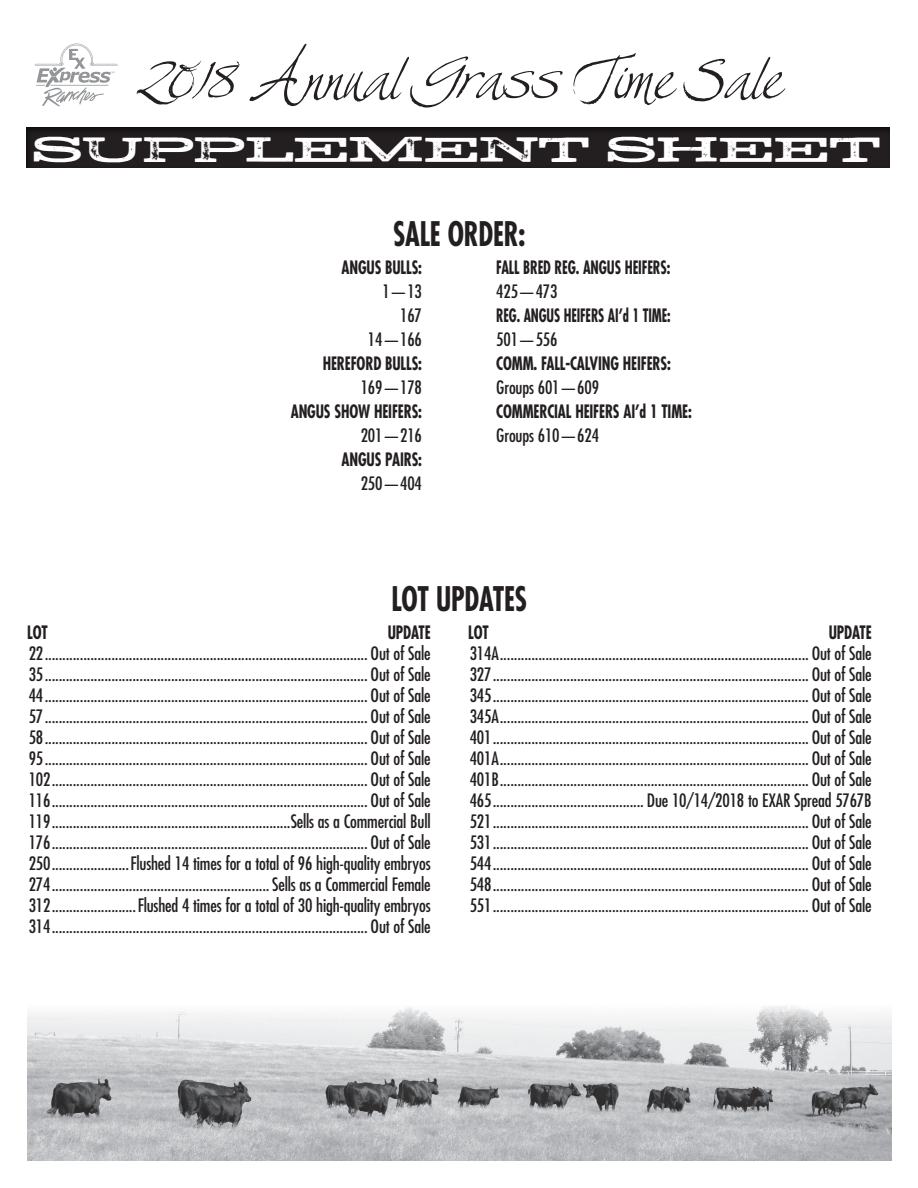
<style>
.page{position:relative;width:918px;height:1188px;background:#fff}
.page>*{position:absolute;margin:0;border:0;box-sizing:border-box;transform-origin:0 0}
.t1{font:55.5px "Swan Song";color:#231f20;scale:.93 1}
.t2{font:36.45px "Stud";color:#fff;scale:1.06 1}
.EX_SBS_Lot{font:700 condensed 33px "Futura";letter-spacing:-.01em;color:#231f20;scale:.85 1}
.EX_SBS_Lot-2{font:condensed 18px "Futura";letter-spacing:-.01em;color:#231f20}
.EX_SBS_Lot-3{font:700 condensed 18px "Futura";letter-spacing:-.01em;color:#231f20;scale:.85 1}
.EX_SBS_Lot-4{font:700 condensed 18px "Futura";letter-spacing:-.01em;color:#231f20;scale:.78 1}
.EX_SBS_Lot-5{font:700 condensed 18px "Futura";letter-spacing:-.01em;color:#231f20;scale:.81 1}
</style>
<div class="page">
<div style="left:25px;top:126px;width:893px;height:47px;background:#231f20;opacity:.75"></div>
<svg style="left:35px;top:44px;width:83px;height:62px"></svg>
<img style="left:27px;top:1006px;width:864px;height:155px">
<h1 class="t1" style="left:136px;top:44px;width:694px">2018 Annual Grass Time Sale</h1>
<h2 class="t2" style="left:33px;top:127px;width:801px">SUPPLEMENT SHEET</h2>
<p class="EX_SBS_Lot" style="left:393px;top:214px;width:157px">SALE ORDER:</p>
<p class="EX_SBS_Lot-3" style="left:342px;top:257px;width:96px">ANGUS BULLS:</p>
<p class="EX_SBS_Lot-2" style="left:382px;top:281px;width:41px">1—13</p>
<p class="EX_SBS_Lot-2" style="left:400px;top:305px;width:23px">167</p>
<p class="EX_SBS_Lot-2" style="left:368px;top:329px;width:56px">14—166</p>
<p class="EX_SBS_Lot-3" style="left:323px;top:353px;width:118px">HEREFORD BULLS:</p>
<p class="EX_SBS_Lot-2" style="left:361px;top:377px;width:63px">169—178</p>
<p class="EX_SBS_Lot-3" style="left:291px;top:401px;width:156px">ANGUS SHOW HEIFERS:</p>
<p class="EX_SBS_Lot-2" style="left:361px;top:425px;width:63px">201—216</p>
<p class="EX_SBS_Lot-3" style="left:342px;top:449px;width:96px">ANGUS PAIRS:</p>
<p class="EX_SBS_Lot-2" style="left:361px;top:473px;width:63px">250—404</p>
<p class="EX_SBS_Lot-5" style="left:496px;top:257px;width:216px">FALL BRED REG. ANGUS HEIFERS:</p>
<p class="EX_SBS_Lot-2" style="left:496px;top:281px;width:63px">425—473</p>
<p class="EX_SBS_Lot-4" style="left:496px;top:305px;width:225px">REG. ANGUS HEIFERS AI’d 1 TIME:</p>
<p class="EX_SBS_Lot-2" style="left:496px;top:329px;width:63px">501—556</p>
<p class="EX_SBS_Lot-3" style="left:496px;top:353px;width:207px">COMM. FALL-CALVING HEIFERS:</p>
<p class="EX_SBS_Lot-2" style="left:496px;top:377px;width:104px">Groups 601—609</p>
<p class="EX_SBS_Lot-3" style="left:496px;top:401px;width:232px">COMMERCIAL HEIFERS AI’d 1 TIME:</p>
<p class="EX_SBS_Lot-2" style="left:496px;top:425px;width:104px">Groups 610—624</p>
<p class="EX_SBS_Lot" style="left:391px;top:578px;width:161px">LOT UPDATES</p>
<p class="EX_SBS_Lot-3" style="left:27px;top:621px;width:26px">LOT</p>
<p class="EX_SBS_Lot-3" style="left:388px;top:621px;width:52px">UPDATE</p>
<p class="EX_SBS_Lot-2" style="left:29px;top:643px;width:404px">22............................................................................................ Out of Sale</p>
<p class="EX_SBS_Lot-2" style="left:29px;top:664px;width:404px">35............................................................................................ Out of Sale</p>
<p class="EX_SBS_Lot-2" style="left:29px;top:685px;width:404px">44............................................................................................ Out of Sale</p>
<p class="EX_SBS_Lot-2" style="left:29px;top:706px;width:404px">57............................................................................................ Out of Sale</p>
<p class="EX_SBS_Lot-2" style="left:29px;top:727px;width:404px">58............................................................................................ Out of Sale</p>
<p class="EX_SBS_Lot-2" style="left:29px;top:748px;width:404px">95............................................................................................ Out of Sale</p>
<p class="EX_SBS_Lot-2" style="left:29px;top:769px;width:404px">102.......................................................................................... Out of Sale</p>
<p class="EX_SBS_Lot-2" style="left:29px;top:790px;width:404px">116.......................................................................................... Out of Sale</p>
<p class="EX_SBS_Lot-2" style="left:29px;top:811px;width:404px">119....................................................................Sells as a Commercial Bull</p>
<p class="EX_SBS_Lot-2" style="left:29px;top:832px;width:404px">176.......................................................................................... Out of Sale</p>
<p class="EX_SBS_Lot-2" style="left:29px;top:853px;width:404px">250......................Flushed 14 times for a total of 96 high-quality embryos</p>
<p class="EX_SBS_Lot-2" style="left:29px;top:874px;width:404px">274.............................................................. Sells as a Commercial Female</p>
<p class="EX_SBS_Lot-2" style="left:29px;top:895px;width:404px">312........................Flushed 4 times for a total of 30 high-quality embryos</p>
<p class="EX_SBS_Lot-2" style="left:29px;top:916px;width:404px">314.......................................................................................... Out of Sale</p>
<p class="EX_SBS_Lot-3" style="left:468px;top:621px;width:26px">LOT</p>
<p class="EX_SBS_Lot-3" style="left:829px;top:621px;width:52px">UPDATE</p>
<p class="EX_SBS_Lot-2" style="left:470px;top:643px;width:404px">314A........................................................................................ Out of Sale</p>
<p class="EX_SBS_Lot-2" style="left:470px;top:664px;width:404px">327.......................................................................................... Out of Sale</p>
<p class="EX_SBS_Lot-2" style="left:470px;top:685px;width:404px">345.......................................................................................... Out of Sale</p>
<p class="EX_SBS_Lot-2" style="left:470px;top:706px;width:404px">345A........................................................................................ Out of Sale</p>
<p class="EX_SBS_Lot-2" style="left:470px;top:727px;width:404px">401.......................................................................................... Out of Sale</p>
<p class="EX_SBS_Lot-2" style="left:470px;top:748px;width:404px">401A........................................................................................ Out of Sale</p>
<p class="EX_SBS_Lot-2" style="left:470px;top:769px;width:404px">401B........................................................................................ Out of Sale</p>
<p class="EX_SBS_Lot-2" style="left:470px;top:790px;width:404px">465........................................... Due 10/14/2018 to EXAR Spread 5767B</p>
<p class="EX_SBS_Lot-2" style="left:470px;top:811px;width:404px">521.......................................................................................... Out of Sale</p>
<p class="EX_SBS_Lot-2" style="left:470px;top:832px;width:404px">531.......................................................................................... Out of Sale</p>
<p class="EX_SBS_Lot-2" style="left:470px;top:853px;width:404px">544.......................................................................................... Out of Sale</p>
<p class="EX_SBS_Lot-2" style="left:470px;top:874px;width:404px">548.......................................................................................... Out of Sale</p>
<p class="EX_SBS_Lot-2" style="left:470px;top:895px;width:404px">551.......................................................................................... Out of Sale</p>
</div>
